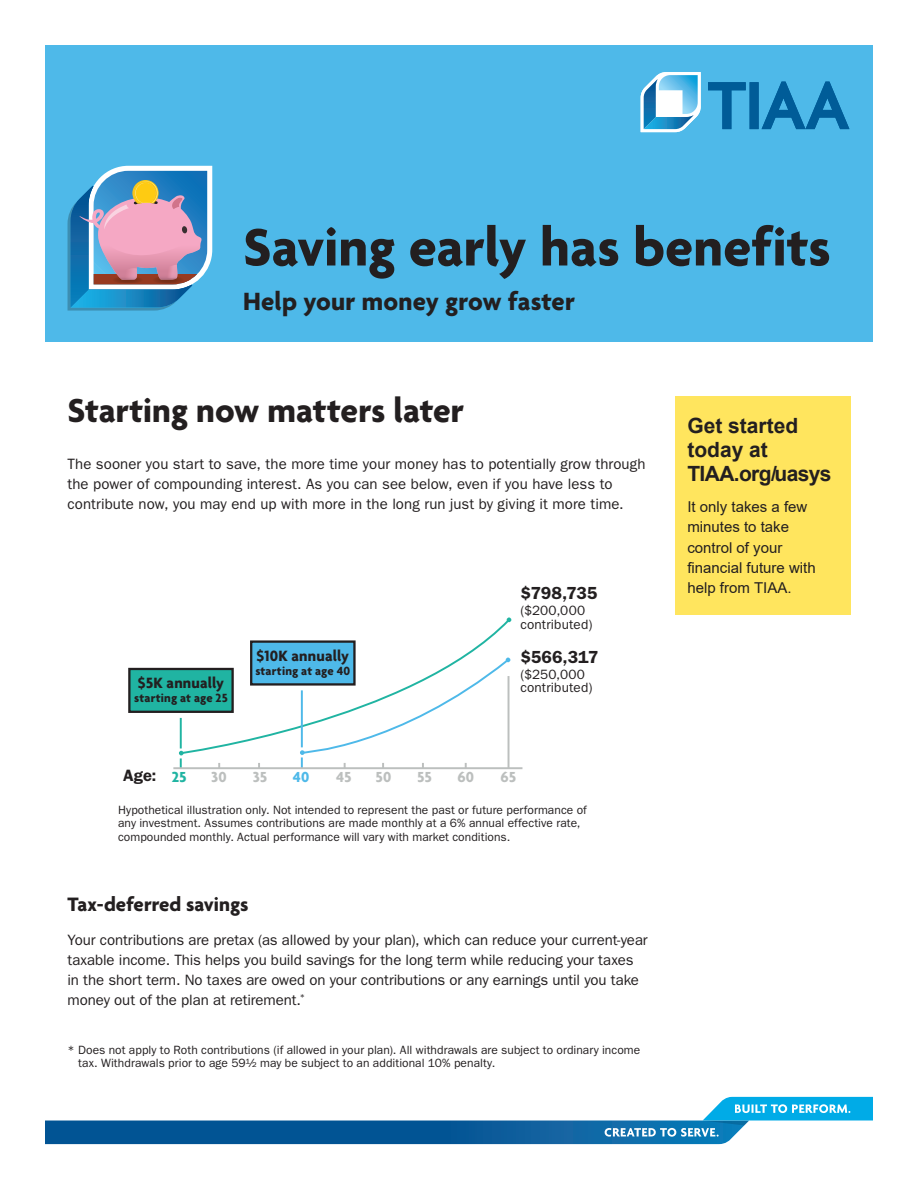
<style>
.page{position:relative;width:918px;height:1188px;background:#fff}
.page>*{position:absolute;margin:0;border:0;box-sizing:border-box;transform-origin:0 0}
.t1{font:700 57px "Agenda";color:#231f20}
.t2{font:700 36px "Agenda";color:#231f20}
.t3{font:700 27px "Agenda";letter-spacing:.005em;color:#231f20}
.t4{font:700 21px/24px "Arial";color:#231f20}
.t5{font:700 21px "Agenda";color:#231f20}
.t6{font:600 17.55px "ITC Franklin Gothic Std";letter-spacing:-.005em;color:#231f20}
.t7{font:600 16.5px "ITC Franklin Gothic Std";color:#231f20}
.t8{font:700 16.05px "Agenda";letter-spacing:.01em;color:#231f20}
.t9{font:700 15.75px "Agenda";color:#bcbfbe}
.t10{font:700 15.75px "Agenda";color:#20b4a2}
.t11{font:700 15.75px "Agenda";color:#4eb9e9}
.t12{font:15px/20.2px "ITC Franklin Gothic Std";color:#231f20}
.t13{font:15px/20.2px "Arial";color:#231f20}
.t14{font:13.5px/13.5px "ITC Franklin Gothic Std";letter-spacing:.015em;color:#231f20}
.t15{font:700 12.75px "Agenda";letter-spacing:.01em;color:#231f20}
.t16{font:12px/13.5px "ITC Franklin Gothic Std";letter-spacing:.005em;color:#231f20}
</style>
<div class="page">
<div style="left:45px;top:45px;width:828px;height:297px;background:#4eb9e9"></div>
<svg style="left:45px;top:1097px;width:828px;height:47px"></svg>
<svg style="left:68px;top:166px;width:144px;height:144px;background:#839cbe"></svg>
<svg style="left:708px;top:82px;width:141px;height:47px"></svg>
<svg style="left:641px;top:72px;width:60px;height:60px"></svg>
<svg style="left:179px;top:617px;width:333px;height:137px"></svg>
<svg style="left:507px;top:618px;width:4px;height:4px"></svg>
<svg style="left:179px;top:751px;width:5px;height:16px"></svg>
<hr style="left:180px;top:718px;width:2px;height:30px;background:#20b4a2">
<svg style="left:300px;top:657px;width:211px;height:110px"></svg>
<hr style="left:508px;top:676px;width:1px;height:92px;background:#bcbfbe">
<hr style="left:173px;top:767px;width:349px;height:2px;background:#bcbfbe">
<div style="left:129px;top:669px;width:104px;height:43px;background:#20b4a2"></div>
<div style="left:128px;top:668px;width:106px;height:45px;border:2px solid #231f20"></div>
<div style="left:251px;top:642px;width:103px;height:42px;background:#4eb9e9"></div>
<div style="left:250px;top:640px;width:106px;height:46px;border:2px solid #231f20"></div>
<div style="left:675px;top:396px;width:175px;height:218px;background:#ffe55e"></div>
<h1 class="t1" style="left:243px;top:217px;width:589px">Saving early has benefits</h1>
<h3 class="t3" style="left:243px;top:287px;width:333px">Help your money grow faster</h3>
<h2 class="t2" style="left:68px;top:391px;width:398px">Starting now matters later</h2>
<p class="t12" style="left:68px;top:454px;width:580px">The sooner you start to save, the more time your money has to potentially grow through the power of compounding interest. As you can see below, even if you have less to contribute now, you may end up with more in the long run just by giving it more time.</p>
<p class="t8" style="left:138px;top:674px;width:88px">$5K annually</p>
<p class="t15" style="left:134px;top:691px;width:95px">starting at age 25</p>
<p class="t8" style="left:257px;top:647px;width:94px">$10K annually</p>
<p class="t15" style="left:255px;top:664px;width:96px">starting at age 40</p>
<p class="t6" style="left:520px;top:583px;width:79px">$798,735</p>
<p class="t14" style="left:520px;top:604px;width:73px">($200,000 contributed)</p>
<p class="t6" style="left:520px;top:647px;width:79px">$566,317</p>
<p class="t14" style="left:520px;top:668px;width:73px">($250,000 contributed)</p>
<p class="t7" style="left:123px;top:765px;width:35px">Age:</p>
<p class="t10" style="left:172px;top:768px;width:16px">25</p>
<p class="t9" style="left:211px;top:768px;width:17px">30</p>
<p class="t9" style="left:253px;top:768px;width:16px">35</p>
<p class="t11" style="left:293px;top:768px;width:18px">40</p>
<p class="t9" style="left:336px;top:768px;width:17px">45</p>
<p class="t9" style="left:376px;top:768px;width:17px">50</p>
<p class="t9" style="left:417px;top:768px;width:16px">55</p>
<p class="t9" style="left:457px;top:768px;width:18px">60</p>
<p class="t9" style="left:501px;top:768px;width:17px">65</p>
<p class="t16" style="left:118px;top:803px;width:470px">Hypothetical illustration only. Not intended to represent the past or future performance of any investment. Assumes contributions are made monthly at a 6% annual effective rate, compounded monthly. Actual performance will vary with market conditions.</p>
<h3 class="t5" style="left:68px;top:893px;width:182px">Tax-deferred savings</h3>
<p class="t12" style="left:68px;top:930px;width:582px">Your contributions are pretax (as allowed by your plan), which can reduce your current-year taxable income. This helps you build savings for the long term while reducing your taxes in the short term. No taxes are owed on your contributions or any earnings until you take money out of the plan at retirement.<sup>*</sup></p>
<p class="t16" style="left:78px;top:1043px;width:564px;text-indent:-11px">* Does not apply to Roth contributions (if allowed in your plan). All withdrawals are subject to ordinary income tax. Withdrawals prior to age 59½ may be subject to an additional 10% penalty.</p>
<h3 class="t4" style="left:687px;top:413px;width:146px">Get started today at<br>TIAA.org/uasys</h3>
<p class="t13" style="left:687px;top:497px;width:130px">It only takes a few minutes to take control of your financial future with help from TIAA.</p>
</div>
